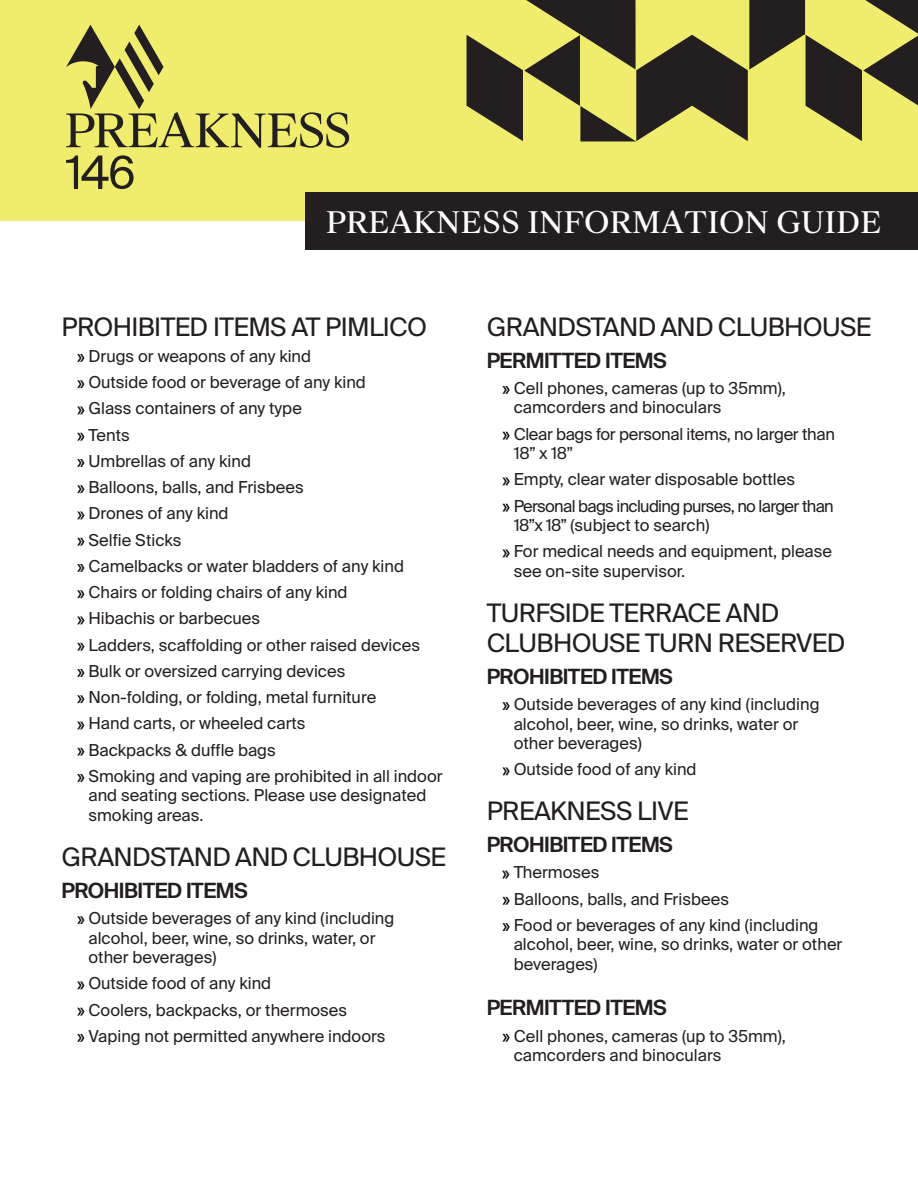
<style>
.page{position:relative;width:918px;height:1188px;background:#fff}
.page>*{position:absolute;margin:0;border:0;box-sizing:border-box;transform-origin:0 0}
.t1{font:30px "Suisse Works";color:#fff}
.t2{font:25.5px/30px "Suisse Intl";letter-spacing:-.025em;color:#231f20}
.t3{font:600 21px "Suisse Intl";letter-spacing:-.025em;color:#231f20}
.t4{font:16.5px/26.2px "Suisse Intl";color:#231f20}
.t5{font:16.5px/26.2px "Suisse Intl";letter-spacing:-.04em;color:#231f20}
.t6{font:16.5px/19.5px "Suisse Intl";letter-spacing:-.02em;color:#231f20}
</style>
<div class="page">
<div style="left:0;top:0;width:918px;height:221px;background:#f0ed6e"></div>
<div style="left:306px;top:192px;width:612px;height:57px;background:#231f20"></div>
<svg style="left:77px;top:354px;width:8px;height:8px"></svg>
<svg style="left:77px;top:380px;width:8px;height:8px"></svg>
<svg style="left:77px;top:407px;width:8px;height:7px"></svg>
<svg style="left:77px;top:433px;width:8px;height:8px"></svg>
<svg style="left:77px;top:459px;width:8px;height:8px"></svg>
<svg style="left:77px;top:485px;width:8px;height:8px"></svg>
<svg style="left:77px;top:512px;width:8px;height:7px"></svg>
<svg style="left:77px;top:538px;width:8px;height:8px"></svg>
<svg style="left:77px;top:564px;width:8px;height:8px"></svg>
<svg style="left:77px;top:590px;width:8px;height:8px"></svg>
<svg style="left:77px;top:617px;width:8px;height:7px"></svg>
<svg style="left:77px;top:643px;width:8px;height:8px"></svg>
<svg style="left:77px;top:669px;width:8px;height:8px"></svg>
<svg style="left:77px;top:695px;width:8px;height:8px"></svg>
<svg style="left:77px;top:722px;width:8px;height:7px"></svg>
<svg style="left:77px;top:748px;width:8px;height:8px"></svg>
<svg style="left:77px;top:774px;width:8px;height:8px"></svg>
<svg style="left:77px;top:916px;width:8px;height:8px"></svg>
<svg style="left:77px;top:981px;width:8px;height:8px"></svg>
<svg style="left:77px;top:1008px;width:8px;height:8px"></svg>
<svg style="left:77px;top:1034px;width:8px;height:8px"></svg>
<svg style="left:502px;top:386px;width:8px;height:8px"></svg>
<svg style="left:502px;top:432px;width:8px;height:8px"></svg>
<svg style="left:502px;top:477px;width:8px;height:8px"></svg>
<svg style="left:502px;top:504px;width:8px;height:8px"></svg>
<svg style="left:502px;top:549px;width:8px;height:8px"></svg>
<svg style="left:502px;top:702px;width:8px;height:8px"></svg>
<svg style="left:502px;top:767px;width:8px;height:8px"></svg>
<svg style="left:502px;top:871px;width:7px;height:7px"></svg>
<svg style="left:502px;top:897px;width:8px;height:8px"></svg>
<svg style="left:502px;top:923px;width:8px;height:8px"></svg>
<svg style="left:502px;top:1034px;width:8px;height:8px"></svg>
<svg style="left:467px;top:0;width:451px;height:141px"></svg>
<svg style="left:66px;top:25px;width:283px;height:123px"></svg>
<svg style="left:66px;top:155px;width:68px;height:34px"></svg>
<h1 class="t1" style="left:326px;top:204px;width:558px">PREAKNESS INFORMATION GUIDE</h1>
<h2 class="t2" style="left:62px;top:312px;width:367px">PROHIBITED ITEMS AT PIMLICO</h2>
<p class="t4" style="left:88px;top:343px;width:356px">Drugs or weapons of any kind<br>Outside food or beverage of any kind<br>Glass containers of any type<br>Tents<br>Umbrellas of any kind<br>Balloons, balls, and Frisbees<br>Drones of any kind<br>Selfie Sticks<br>Camelbacks or water bladders of any kind<br>Chairs or folding chairs of any kind<br>Hibachis or barbecues<br>Ladders, scaffolding or other raised devices<br>Bulk or oversized carrying devices<br>Non-folding, or folding, metal furniture<br>Hand carts, or wheeled carts<br>Backpacks &amp; duffle bags<br>Smoking and vaping are prohibited in all indoor</p>
<p class="t4" style="left:88px;top:786px;width:339px;line-height:19.5px">and seating sections. Please use designated smoking areas.</p>
<h2 class="t2" style="left:62px;top:842px;width:386px">GRANDSTAND AND CLUBHOUSE</h2>
<p class="t3" style="left:62px;top:878px;width:188px">PROHIBITED ITEMS</p>
<p class="t4" style="left:88px;top:909px;width:307px;line-height:19.5px">Outside beverages of any kind (including alcohol, beer, wine, so drinks, water, or other beverages)</p>
<p class="t4" style="left:88px;top:970px;width:299px">Outside food of any kind<br>Coolers, backpacks, or thermoses<br>Vaping not permitted anywhere indoors</p>
<h2 class="t2" style="left:487px;top:312px;width:386px">GRANDSTAND AND CLUBHOUSE</h2>
<p class="t3" style="left:487px;top:348px;width:182px">PERMITTED ITEMS</p>
<p class="t4" style="left:514px;top:378px;width:274px;line-height:19.5px">Cell phones, cameras (up to 35mm), camcorders and binoculars</p>
<p class="t6" style="left:514px;top:424px;width:323px">Clear bags for personal items, no larger than<br>18” x 18”</p>
<p class="t5" style="left:514px;top:466px;width:322px">Empty, clear water disposable bottles<br>Personal bags including purses, no larger than</p>
<p class="t4" style="left:514px;top:512px;width:320px">18”x 18” (subject to search)<br>For medical needs and equipment, please</p>
<p class="t4" style="left:514px;top:558px;width:173px">see on-site supervisor.</p>
<h2 class="t2" style="left:487px;top:598px;width:360px">TURFSIDE TERRACE AND<br>CLUBHOUSE TURN RESERVED</h2>
<p class="t3" style="left:487px;top:664px;width:188px">PROHIBITED ITEMS</p>
<p class="t4" style="left:514px;top:695px;width:307px;line-height:19.5px">Outside beverages of any kind (including alcohol, beer, wine, so drinks, water or other beverages)</p>
<p class="t4" style="left:514px;top:756px;width:184px">Outside food of any kind</p>
<h2 class="t2" style="left:487px;top:796px;width:204px">PREAKNESS LIVE</h2>
<p class="t3" style="left:487px;top:833px;width:188px">PROHIBITED ITEMS</p>
<p class="t4" style="left:514px;top:860px;width:306px">Thermoses<br>Balloons, balls, and Frisbees<br>Food or beverages of any kind (including</p>
<p class="t4" style="left:514px;top:935px;width:330px;line-height:19.5px">alcohol, beer, wine, so drinks, water or other beverages)</p>
<p class="t3" style="left:487px;top:996px;width:182px">PERMITTED ITEMS</p>
<p class="t4" style="left:514px;top:1026px;width:274px;line-height:19.5px">Cell phones, cameras (up to 35mm), camcorders and binoculars</p>
</div>
